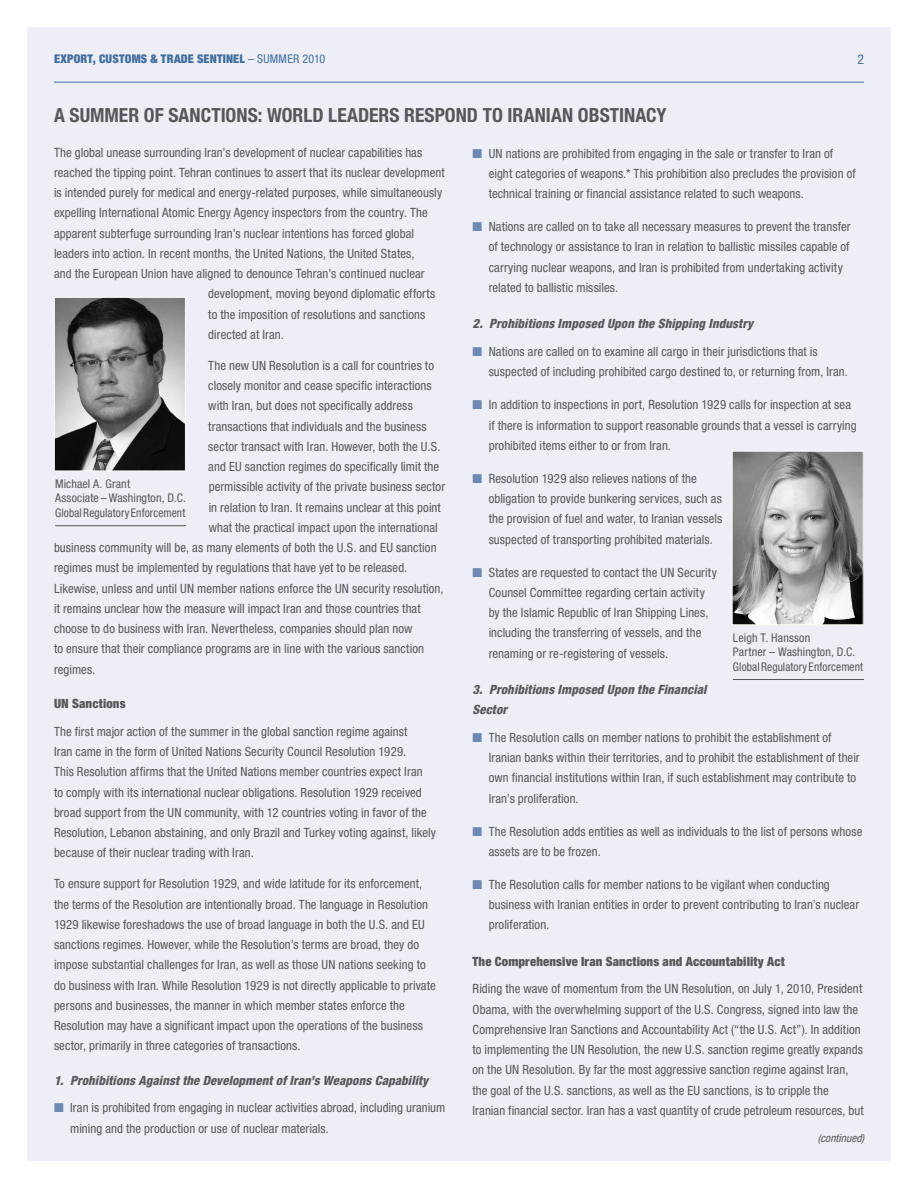
<style>
.page{position:relative;width:918px;height:1188px;background:#fff}
.page>*{position:absolute;margin:0;border:0;box-sizing:border-box;transform-origin:0 0}
.t1{font:700 condensed 19.5px "Helvetica Neue LT Std";color:#57585a}
.t2{font:condensed 13.5px "Helvetica Neue LT Std";color:#416e9f}
.body{font:condensed 12.75px/20.2px "Helvetica Neue LT Std";letter-spacing:.005em;color:#57585a}
.bullet{font:condensed 12.75px/20.2px "Helvetica Neue LT Std";letter-spacing:.005em;color:#57585a}
.sub-subhead{font:italic 800 condensed 12.75px/20.2px "Helvetica Neue LT Std";letter-spacing:.01em;color:#57585a}
.subhead{font:900 condensed 12.75px "Helvetica Neue LT Std";letter-spacing:.01em;color:#57585a}
.contact_info{font:condensed 12px/14.4px "Helvetica Neue LT Std";letter-spacing:.01em;color:#57585a}
.t3{font:900 condensed 12px "Helvetica Neue LT Std";letter-spacing:.015em;color:#416e9f}
.body-2{font:italic condensed 11.25px "Helvetica Neue LT Std";letter-spacing:.005em;color:#57585a}
.s1{font-weight:400}
.s2{color:#6b89b2}
</style>
<div class="page">
<div style="left:27px;top:27px;width:864px;height:1134px;background:#eeeff6"></div>
<hr style="left:54px;top:82px;width:810px;height:1px;background:#416e9f">
<img style="left:734px;top:453px;width:128px;height:170px">
<div style="left:732px;top:451px;width:132px;height:174px;border:1px solid #fff"></div>
<hr style="left:733px;top:679px;width:131px;height:1px;background:#57585a">
<img style="left:56px;top:299px;width:128px;height:170px">
<div style="left:54px;top:297px;width:132px;height:174px;border:1px solid #fff"></div>
<hr style="left:55px;top:525px;width:131px;height:1px;background:#57585a">
<p class="t3" style="left:54px;top:51px;width:273px">EXPORT, CUSTOMS &amp; TRADE SENTINEL <span class="s1">– SUMMER 2010</span></p>
<p class="t2" style="left:858px;top:51px;width:8px">2</p>
<p class="t1" style="left:54px;top:103px;width:614px">A SUMMER OF SANCTIONS: WORLD LEADERS RESPOND TO IRANIAN OBSTINACY</p>
<p class="body" style="left:54px;top:142px;width:370px">The global unease surrounding Iran’s development of nuclear capabilities has</p>
<p class="body" style="left:54px;top:162px;width:392px">reached the tipping point. Tehran continues to assert that its nuclear development</p>
<p class="body" style="left:54px;top:182px;width:390px">is intended purely for medical and energy-related purposes, while simultaneously</p>
<p class="body" style="left:54px;top:203px;width:375px">expelling International Atomic Energy Agency inspectors from the country. The</p>
<p class="body" style="left:54px;top:223px;width:362px">apparent subterfuge surrounding Iran’s nuclear intentions has forced global</p>
<p class="body" style="left:54px;top:243px;width:362px">leaders into action. In recent months, the United Nations, the United States,</p>
<p class="body" style="left:54px;top:263px;width:372px">and the European Union have aligned to denounce Tehran’s continued nuclear</p>
<p class="body" style="left:208px;top:284px;width:228px">development, moving beyond diplomatic efforts</p>
<p class="body" style="left:208px;top:304px;width:219px">to the imposition of resolutions and sanctions</p>
<p class="body" style="left:208px;top:324px;width:77px">directed at Iran.</p>
<p class="body" style="left:208px;top:355px;width:227px">The new UN Resolution is a call for countries to</p>
<p class="body" style="left:208px;top:375px;width:225px">closely monitor and cease specific interactions</p>
<p class="body" style="left:208px;top:396px;width:206px">with Iran, but does not specifically address</p>
<p class="body" style="left:208px;top:416px;width:220px">transactions that individuals and the business</p>
<p class="body" style="left:208px;top:436px;width:234px">sector transact with Iran. However, both the U.S.</p>
<p class="body" style="left:208px;top:456px;width:232px">and EU sanction regimes do specifically limit the</p>
<p class="body" style="left:209px;top:477px;width:238px">permissible activity of the private business sector</p>
<p class="body" style="left:209px;top:497px;width:234px">in relation to Iran. It remains unclear at this point</p>
<p class="body" style="left:209px;top:517px;width:231px">what the practical impact upon the international</p>
<p class="body" style="left:54px;top:537px;width:384px">business community will be, as many elements of both the U.S. and EU sanction</p>
<p class="body" style="left:54px;top:558px;width:355px">regimes must be implemented by regulations that have yet to be released.</p>
<p class="body" style="left:54px;top:578px;width:391px">Likewise, unless and until UN member nations enforce the UN security resolution,</p>
<p class="body" style="left:54px;top:598px;width:368px">it remains unclear how the measure will impact Iran and those countries that</p>
<p class="body" style="left:54px;top:618px;width:360px">choose to do business with Iran. Nevertheless, companies should plan now</p>
<p class="body" style="left:54px;top:639px;width:372px">to ensure that their compliance programs are in line with the various sanction</p>
<p class="body" style="left:54px;top:659px;width:43px">regimes.</p>
<p class="subhead" style="left:54px;top:696px;width:73px">UN Sanctions</p>
<p class="body" style="left:54px;top:721px;width:383px">The first major action of the summer in the global sanction regime against<br>Iran came in the form of United Nations Security Council Resolution 1929.<br>This Resolution affirms that the United Nations member countries expect Iran<br>to comply with its international nuclear obligations. Resolution 1929 received broad support from the UN community, with 12 countries voting in favor of the Resolution, Lebanon abstaining, and only Brazil and Turkey voting against, likely because of their nuclear trading with Iran.</p>
<p class="body" style="left:54px;top:874px;width:383px">To ensure support for Resolution 1929, and wide latitude for its enforcement, the terms of the Resolution are intentionally broad. The language in Resolution 1929 likewise foreshadows the use of broad language in both the U.S. and EU sanctions regimes. However, while the Resolution’s terms are broad, they do impose substantial challenges for Iran, as well as those UN nations seeking to do business with Iran. While Resolution 1929 is not directly applicable to private persons and businesses, the manner in which member states enforce the Resolution may have a significant impact upon the operations of the business sector, primarily in three categories of transactions.</p>
<p class="sub-subhead" style="left:54px;top:1070px;width:376px">1. Prohibitions Against the Development of Iran’s Weapons Capability</p>
<p class="bullet" style="left:70px;top:1098px;width:377px;text-indent:-16px"><span class="s2">■</span> Iran is prohibited from engaging in nuclear activities abroad, including uranium mining and the production or use of nuclear materials.</p>
<p class="contact_info" style="left:55px;top:476px;width:133px">Michael A. Grant<br>Associate – Washington, D.C.<br>Global Regulatory Enforcement</p>
<p class="bullet" style="left:489px;top:143px;width:369px;text-indent:-16px"><span class="s2">■</span> UN nations are prohibited from engaging in the sale or transfer to Iran of eight categories of weapons.* This prohibition also precludes the provision of technical training or financial assistance related to such weapons.</p>
<p class="bullet" style="left:489px;top:216px;width:363px;text-indent:-16px"><span class="s2">■</span> Nations are called on to take all necessary measures to prevent the transfer of technology or assistance to Iran in relation to ballistic missiles capable of carrying nuclear weapons, and Iran is prohibited from undertaking activity related to ballistic missiles.</p>
<p class="sub-subhead" style="left:472px;top:314px;width:282px">2. Prohibitions Imposed Upon the Shipping Industry</p>
<p class="bullet" style="left:489px;top:341px;width:361px;text-indent:-16px"><span class="s2">■</span> Nations are called on to examine all cargo in their jurisdictions that is suspected of including prohibited cargo destined to, or returning from, Iran.</p>
<p class="bullet" style="left:489px;top:395px;width:370px;text-indent:-16px"><span class="s2">■</span> In addition to inspections in port, Resolution 1929 calls for inspection at sea if there is information to support reasonable grounds that a vessel is carrying prohibited items either to or from Iran.</p>
<p class="bullet" style="left:489px;top:468px;width:235px;text-indent:-16px"><span class="s2">■</span> Resolution 1929 also relieves nations of the obligation to provide bunkering services, such as the provision of fuel and water, to Iranian vessels suspected of transporting prohibited materials.</p>
<p class="bullet" style="left:489px;top:562px;width:230px;text-indent:-16px"><span class="s2">■</span> States are requested to contact the UN Security Counsel Committee regarding certain activity by the Islamic Republic of Iran Shipping Lines, including the transferring of vessels, and the renaming or re-registering of vessels.</p>
<p class="sub-subhead" style="left:472px;top:679px;width:236px">3. Prohibitions Imposed Upon the Financial<br>Sector</p>
<p class="bullet" style="left:489px;top:727px;width:373px;text-indent:-16px"><span class="s2">■</span> The Resolution calls on member nations to prohibit the establishment of Iranian banks within their territories, and to prohibit the establishment of their own financial institutions within Iran, if such establishment may contribute to Iran’s proliferation.</p>
<p class="bullet" style="left:489px;top:821px;width:375px;text-indent:-16px"><span class="s2">■</span> The Resolution adds entities as well as individuals to the list of persons whose assets are to be frozen.</p>
<p class="bullet" style="left:489px;top:874px;width:372px;text-indent:-16px"><span class="s2">■</span> The Resolution calls for member nations to be vigilant when conducting business with Iranian entities in order to prevent contributing to Iran’s nuclear proliferation.</p>
<p class="subhead" style="left:472px;top:953px;width:314px">The Comprehensive Iran Sanctions and Accountability Act</p>
<p class="body" style="left:472px;top:979px;width:393px">Riding the wave of momentum from the UN Resolution, on July 1, 2010, President Obama, with the overwhelming support of the U.S. Congress, signed into law the Comprehensive Iran Sanctions and Accountability Act (“the U.S. Act”). In addition to implementing the UN Resolution, the new U.S. sanction regime greatly expands on the UN Resolution. By far the most aggressive sanction regime against Iran, the goal of the U.S. sanctions, as well as the EU sanctions, is to cripple the Iranian financial sector. Iran has a vast quantity of crude petroleum resources, but</p>
<p class="contact_info" style="left:733px;top:630px;width:132px">Leigh T. Hansson<br>Partner – Washington, D.C.<br>Global Regulatory Enforcement</p>
<p class="body-2" style="left:818px;top:1132px;width:48px">(continued)</p>
</div>
